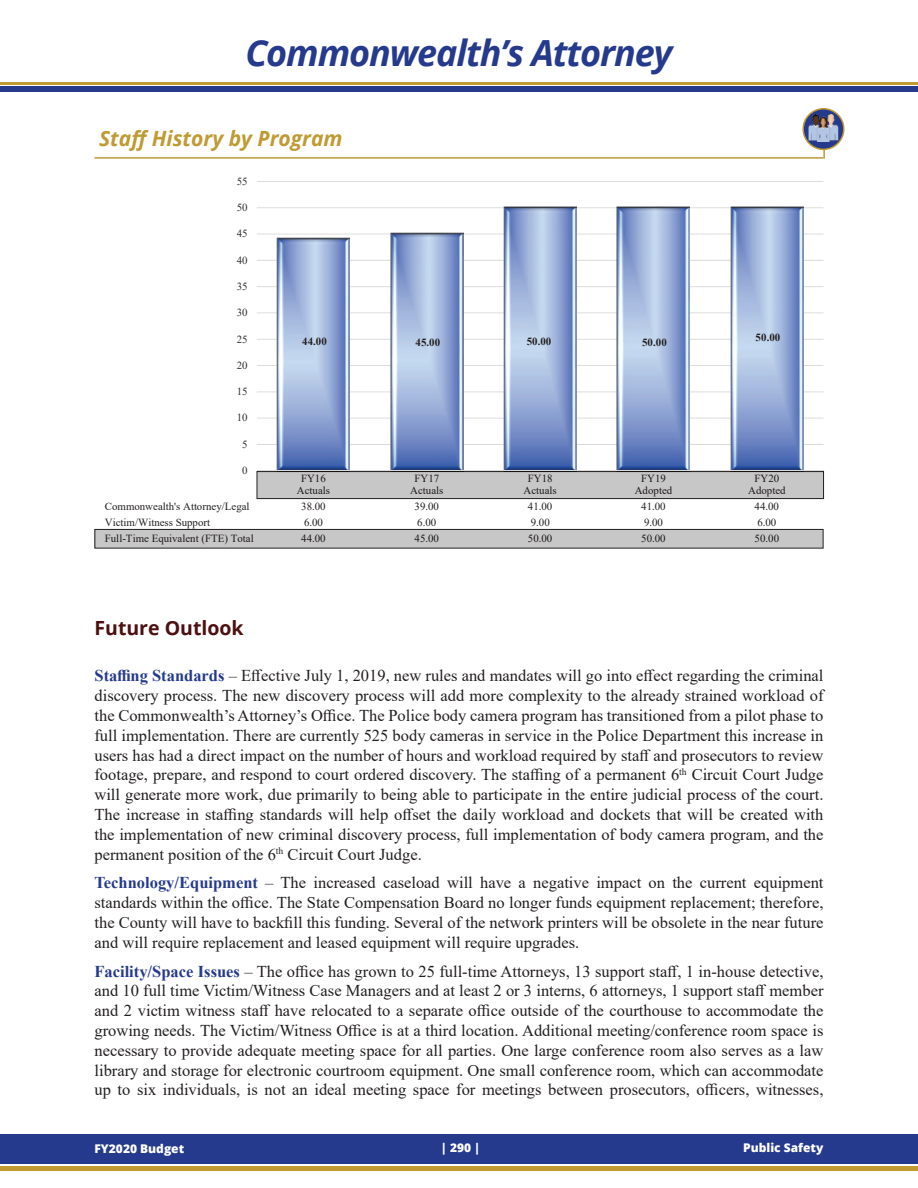
<style>
.page{position:relative;width:918px;height:1188px;background:#fff}
.page>*{position:absolute;margin:0;border:0;box-sizing:border-box;transform-origin:0 0}
.t1{font:italic 700 36px "Open Sans";letter-spacing:-.03em;color:#253a8c}
.t2{font:italic 700 21px "Open Sans";color:#c09a32}
.t3{font:700 19.5px "Open Sans";color:#4d0f0f}
.t4{font:16.5px/19.8px "Times New Roman";color:#231f20;text-align:justify}
.t5{font:800 12px "Open Sans";color:#fff}
.t6{font:10.8px/12.5px "Times New Roman";letter-spacing:.005em;color:#231f20;text-align:center}
.t7{font:700 10.8px "Times New Roman";letter-spacing:.005em;color:#231f20}
.t8{font:10.8px "Times New Roman";letter-spacing:.005em;color:#312f30}
.s1{font-weight:700;color:#253a8c}
</style>
<div class="page">
<hr style="left:0;top:1166px;width:918px;height:4px;background:#c09a32">
<div style="left:0;top:1134px;width:918px;height:30px;background:#253a8c"></div>
<hr style="left:0;top:82px;width:918px;height:3px;background:#c09a32">
<div style="left:0;top:86px;width:918px;height:6px;background:#253a8c"></div>
<hr style="left:94px;top:157px;width:730px;height:2px;background:#c09a32">
<svg style="left:823px;top:150px;width:2px;height:9px"></svg>
<svg style="left:803px;top:109px;width:41px;height:40px"></svg>
<div style="left:802px;top:108px;width:43px;height:42px;border:2px solid #c09a32;border-radius:50%"></div>
<img style="left:808px;top:115px;width:30px;height:27px">
<hr style="left:257px;top:181px;width:567px;height:1px;background:#d9d9d8">
<hr style="left:257px;top:207px;width:567px;height:1px;background:#d9d9d8">
<hr style="left:257px;top:234px;width:567px;height:1px;background:#d9d9d8">
<hr style="left:257px;top:260px;width:567px;height:1px;background:#d9d9d8">
<hr style="left:257px;top:286px;width:567px;height:1px;background:#d9d9d8">
<hr style="left:257px;top:312px;width:567px;height:1px;background:#d9d9d8">
<hr style="left:257px;top:339px;width:567px;height:1px;background:#d9d9d8">
<hr style="left:257px;top:365px;width:567px;height:1px;background:#d9d9d8">
<hr style="left:257px;top:391px;width:567px;height:1px;background:#d9d9d8">
<hr style="left:257px;top:418px;width:567px;height:1px;background:#d9d9d8">
<hr style="left:257px;top:444px;width:567px;height:1px;background:#d9d9d8">
<img style="left:277px;top:238px;width:73px;height:232px">
<img style="left:390px;top:232px;width:74px;height:238px">
<img style="left:503px;top:206px;width:74px;height:264px">
<img style="left:617px;top:206px;width:73px;height:264px">
<img style="left:730px;top:206px;width:73px;height:264px">
<hr style="left:257px;top:470px;width:567px;height:1px;background:#d9d9d8">
<div style="left:257px;top:472px;width:567px;height:27px;background:#c8c7c7"></div>
<div style="left:257px;top:471px;width:567px;height:28px;border:1px solid #231f20"></div>
<div style="left:95px;top:529px;width:728px;height:19px;background:#c8c7c7"></div>
<div style="left:94px;top:529px;width:730px;height:20px;border:1px solid #231f20"></div>
<h1 class="t1" style="left:245px;top:28px;width:429px">Commonwealth’s Attorney</h1>
<p class="t2" style="left:99px;top:124px;width:245px">Staff History by Program</p>
<p class="t8" style="left:237px;top:174px;width:12px">55</p>
<p class="t8" style="left:237px;top:200px;width:12px">50</p>
<p class="t8" style="left:237px;top:226px;width:12px">45</p>
<p class="t8" style="left:237px;top:252px;width:12px">40</p>
<p class="t8" style="left:237px;top:279px;width:12px">35</p>
<p class="t8" style="left:237px;top:305px;width:12px">30</p>
<p class="t8" style="left:237px;top:331px;width:12px">25</p>
<p class="t8" style="left:237px;top:358px;width:12px">20</p>
<p class="t8" style="left:237px;top:384px;width:12px">15</p>
<p class="t8" style="left:237px;top:410px;width:12px">10</p>
<p class="t8" style="left:242px;top:437px;width:7px">5</p>
<p class="t8" style="left:242px;top:463px;width:7px">0</p>
<p class="t7" style="left:302px;top:334px;width:26px">44.00</p>
<p class="t7" style="left:416px;top:334px;width:26px">45.00</p>
<p class="t7" style="left:527px;top:334px;width:26px">50.00</p>
<p class="t7" style="left:642px;top:334px;width:26px">50.00</p>
<p class="t7" style="left:756px;top:330px;width:26px">50.00</p>
<p class="t6" style="left:297px;top:472px;width:35px">FY16<br>Actuals</p>
<p class="t6" style="left:410px;top:472px;width:35px">FY17<br>Actuals</p>
<p class="t6" style="left:524px;top:472px;width:35px">FY18<br>Actuals</p>
<p class="t6" style="left:635px;top:472px;width:39px">FY19<br>Adopted</p>
<p class="t6" style="left:748px;top:472px;width:39px">FY20<br>Adopted</p>
<p class="t6" style="left:105px;top:500px;width:146px">Commonwealth's Attorney/Legal</p>
<p class="t6" style="left:301px;top:500px;width:26px">38.00</p>
<p class="t6" style="left:415px;top:500px;width:26px">39.00</p>
<p class="t6" style="left:528px;top:500px;width:26px">41.00</p>
<p class="t6" style="left:641px;top:500px;width:26px">41.00</p>
<p class="t6" style="left:755px;top:500px;width:26px">44.00</p>
<p class="t6" style="left:105px;top:516px;width:107px">Victim/Witness Support</p>
<p class="t6" style="left:304px;top:516px;width:20px">6.00</p>
<p class="t6" style="left:417px;top:516px;width:21px">6.00</p>
<p class="t6" style="left:531px;top:516px;width:21px">9.00</p>
<p class="t6" style="left:644px;top:516px;width:20px">9.00</p>
<p class="t6" style="left:757px;top:516px;width:21px">6.00</p>
<p class="t6" style="left:105px;top:532px;width:150px">Full-Time Equivalent (FTE) Total</p>
<p class="t6" style="left:301px;top:532px;width:26px">44.00</p>
<p class="t6" style="left:415px;top:532px;width:26px">45.00</p>
<p class="t6" style="left:528px;top:532px;width:26px">50.00</p>
<p class="t6" style="left:641px;top:532px;width:26px">50.00</p>
<p class="t6" style="left:755px;top:532px;width:26px">50.00</p>
<p class="t3" style="left:94px;top:614px;width:151px">Future Outlook</p>
<p class="t4" style="left:94px;top:665px;width:731px"><span class="s1">Staffing Standards</span> – Effective July 1, 2019, new rules and mandates will go into effect regarding the criminal discovery process. The new discovery process will add more complexity to the already strained workload of the Commonwealth’s Attorney’s Office. The Police body camera program has transitioned from a pilot phase to full implementation. There are currently 525 body cameras in service in the Police Department this increase in users has had a direct impact on the number of hours and workload required by staff and prosecutors to review footage, prepare, and respond to court ordered discovery. The staffing of a permanent 6<sup>th</sup> Circuit Court Judge will generate more work, due primarily to being able to participate in the entire judicial process of the court.<br>The increase in staffing standards will help offset the daily workload and dockets that will be created with the implementation of new criminal discovery process, full implementation of body camera program, and the permanent position of the 6<sup>th</sup> Circuit Court Judge.</p>
<p class="t4" style="left:95px;top:872px;width:731px"><span class="s1">Technology/Equipment</span> – The increased caseload will have a negative impact on the current equipment standards within the office. The State Compensation Board no longer funds equipment replacement; therefore, the County will have to backfill this funding. Several of the network printers will be obsolete in the near future and will require replacement and leased equipment will require upgrades.</p>
<p class="t4" style="left:95px;top:961px;width:731px"><span class="s1">Facility/Space Issues</span> – The office has grown to 25 full-time Attorneys, 13 support staff, 1 in-house detective, and 10 full time Victim/Witness Case Managers and at least 2 or 3 interns, 6 attorneys, 1 support staff member and 2 victim witness staff have relocated to a separate office outside of the courthouse to accommodate the growing needs. The Victim/Witness Office is at a third location. Additional meeting/conference room space is necessary to provide adequate meeting space for all parties. One large conference room also serves as a law library and storage for electronic courtroom equipment. One small conference room, which can accommodate up to six individuals, is not an ideal meeting space for meetings between prosecutors, officers, witnesses,</p>
<p class="t5" style="left:94px;top:1140px;width:91px">FY2020 Budget</p>
<p class="t5" style="left:441px;top:1139px;width:41px">| 290 |</p>
<p class="t5" style="left:743px;top:1138px;width:82px">Public Safety</p>
</div>
